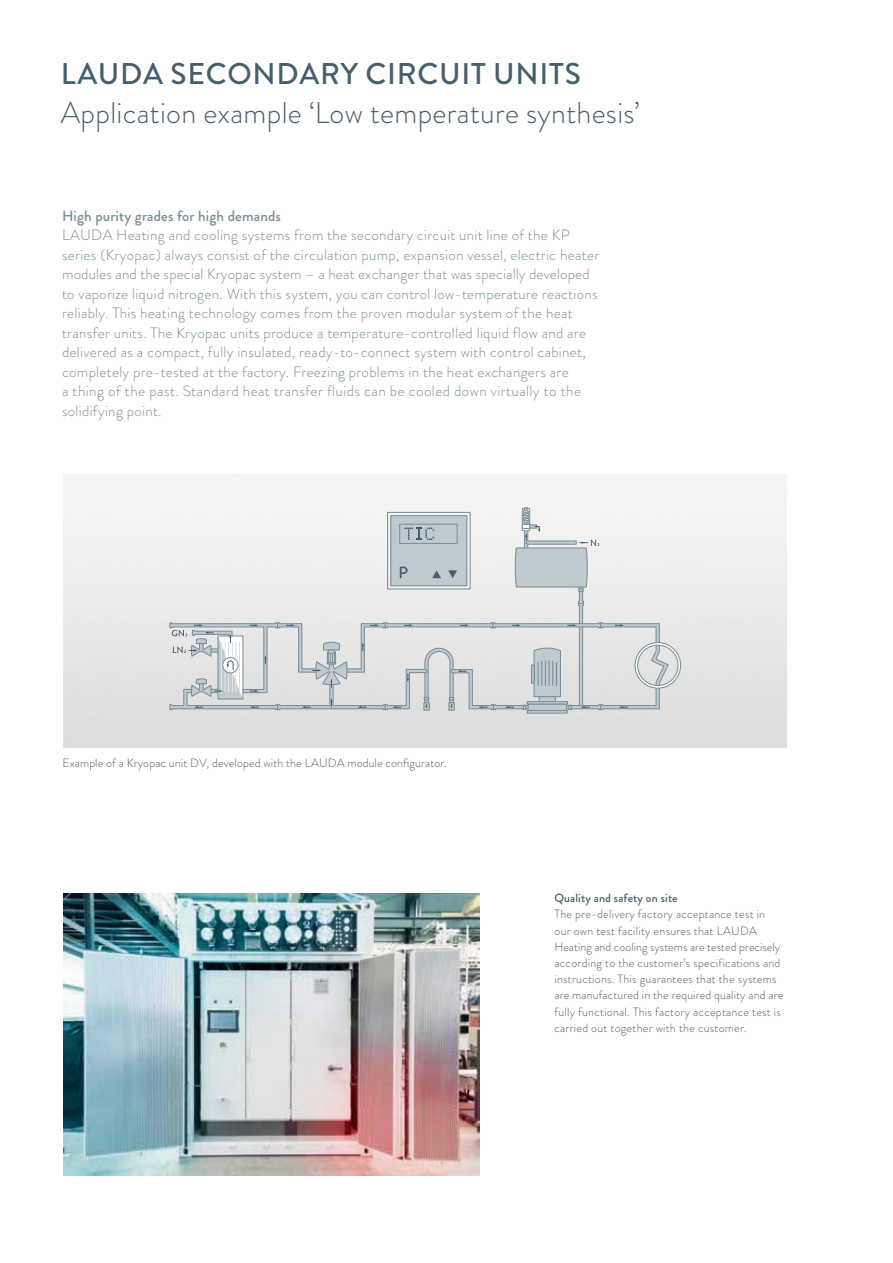
<style>
.page{position:relative;width:893px;height:1263px;background:#fff}
.page>*{position:absolute;margin:0;border:0;box-sizing:border-box;transform-origin:0 0}
.t1{font:300 30px "Brandon Grotesque";letter-spacing:.01em;color:#475f6b}
.t2{font:500 30px "Brandon Grotesque";letter-spacing:.025em;color:#475f6b}
.t3{font:300 15px/19.5px "Brandon Grotesque";letter-spacing:.02em;color:#7b8d96}
.t4{font:500 15px "Brandon Grotesque";letter-spacing:.01em;color:#7b8d96}
.t5{font:300 12px/16.2px "Brandon Grotesque";letter-spacing:.02em;color:#475f6b}
.t6{font:500 12px "Brandon Grotesque";letter-spacing:.01em;color:#475f6b}
</style>
<div class="page">
<div style="left:448px;top:702px;width:6px;height:9px;border:1px solid #7b8d96"></div>
<div style="left:423px;top:702px;width:6px;height:9px;border:1px solid #7b8d96"></div>
<div style="left:527px;top:710px;width:40px;height:3px;border:1px solid #7b8d96"></div>
<div style="left:527px;top:704px;width:39px;height:7px;border:1px solid #7b8d96"></div>
<svg style="left:169px;top:507px;width:511px;height:203px"></svg>
<img style="left:64px;top:893px;width:415px;height:283px">
<h1 class="t2" style="left:61px;top:63px;width:521px">LAUDA SECONDARY CIRCUIT UNITS</h1>
<h1 class="t1" style="left:61px;top:102px;width:580px">Application example ‘Low temperature synthesis’</h1>
<p class="t4" style="left:62px;top:210px;width:220px">High purity grades for high demands</p>
<p class="t3" style="left:62px;top:227px;width:538px">LAUDA Heating and cooling systems from the secondary circuit unit line of the KP series (Kryopac) always consist of the circulation pump, expansion vessel, electric heater modules and the special Kryopac system – a heat exchanger that was specially developed to vaporize liquid nitrogen. With this system, you can control low-temperature reactions reliably. This heating technology comes from the proven modular system of the heat transfer units. The Kryopac units produce a temperature-controlled liquid flow and are delivered as a compact, fully insulated, ready-to-connect system with control cabinet, completely pre-tested at the factory. Freezing problems in the heat exchangers are<br>a thing of the past. Standard heat transfer fluids can be cooled down virtually to the solidifying point.</p>
<p class="t5" style="left:62px;top:756px;width:386px">Example of a Kryopac unit DV, developed with the LAUDA module configurator.</p>
<p class="t6" style="left:554px;top:893px;width:125px">Quality and safety on site</p>
<p class="t5" style="left:554px;top:908px;width:230px">The pre-delivery factory acceptance test in our own test facility ensures that LAUDA Heating and cooling systems are tested precisely according to the customer’s specifications and instructions. This guarantees that the systems are manufactured in the required quality and are fully functional. This factory acceptance test is carried out together with the customer.</p>
</div>
